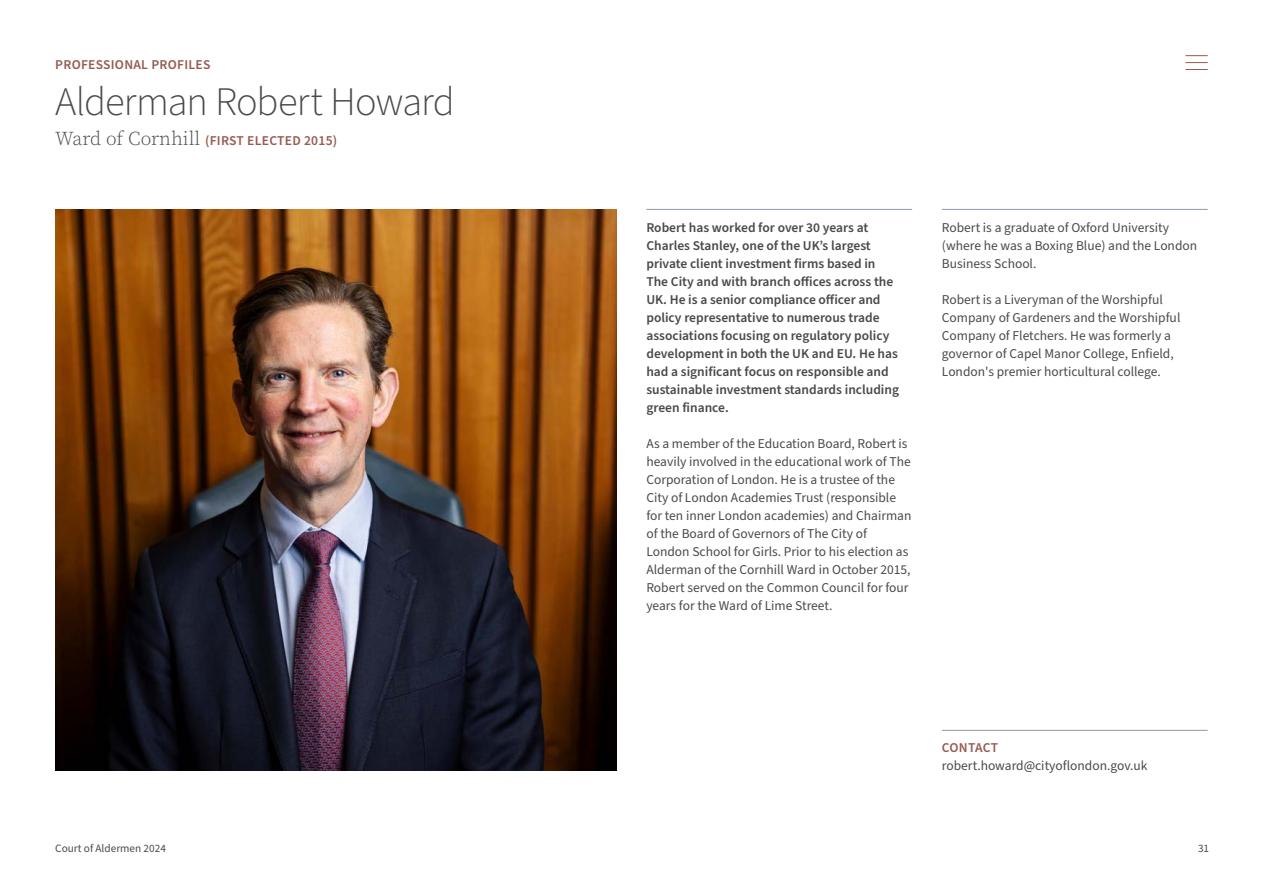
<style>
.page{position:relative;width:1263px;height:893px;background:#fff}
.page>*{position:absolute;margin:0;border:0;box-sizing:border-box;transform-origin:0 0}
.t1{font:300 40.5px "Source Sans Pro";letter-spacing:-.025em;color:#4a4a49}
.t2{font:13.5px/18px "Source Sans Pro";color:#4a4a49}
.t3{font:600 13.5px/18px "Source Sans Pro";color:#4a4a49}
.t4{font:600 13.5px "Source Sans Pro";letter-spacing:.02em;color:#975a51}
.t5{font:11.25px "Source Sans Pro";color:#4a4a49}
.s1{font-family:"Source Serif Pro";font-weight:300;font-size:19.5px;color:#4a4a49}
.s2{font-weight:600;color:#975a51}
</style>
<div class="page">
<hr style="left:646px;top:209px;width:266px;height:1px;background:#8e9aab">
<hr style="left:942px;top:209px;width:266px;height:1px;background:#8e9aab">
<img style="left:55px;top:209px;width:562px;height:561px">
<svg style="left:1185px;top:55px;width:23px;height:1px"></svg>
<svg style="left:1185px;top:62px;width:23px;height:1px"></svg>
<svg style="left:1185px;top:69px;width:23px;height:1px"></svg>
<hr style="left:942px;top:730px;width:266px;height:1px;background:#8e9aab">
<p class="t4" style="left:55px;top:56px;width:157px">PROFESSIONAL PROFILES</p>
<h1 class="t1" style="left:55px;top:74px;width:401px">Alderman Robert Howard</h1>
<h2 class="t4" style="left:55px;top:131px;width:284px"><span class="s1">Ward of Cornhill</span> (FIRST ELECTED 2015)</h2>
<p class="t3" style="left:646px;top:219px;width:254px">Robert has worked for over 30 years at Charles Stanley, one of the UK’s largest private client investment firms based in The City and with branch offices across the UK. He is a senior compliance officer and policy representative to numerous trade associations focusing on regulatory policy development in both the UK and EU. He has had a significant focus on responsible and sustainable investment standards including green finance.</p>
<p class="t2" style="left:646px;top:435px;width:267px">As a member of the Education Board, Robert is heavily involved in the educational work of The Corporation of London. He is a trustee of the City of London Academies Trust (responsible for ten inner London academies) and Chairman of the Board of Governors of The City of London School for Girls. Prior to his election as Alderman of the Cornhill Ward in October 2015, Robert served on the Common Council for four years for the Ward of Lime Street.</p>
<p class="t2" style="left:942px;top:219px;width:257px">Robert is a graduate of Oxford University (where he was a Boxing Blue) and the London<br>Business School.</p>
<p class="t2" style="left:942px;top:291px;width:240px">Robert is a Liveryman of the Worshipful Company of Gardeners and the Worshipful Company of Fletchers. He was formerly a governor of Capel Manor College, Enfield, London's premier horticultural college.</p>
<p class="t2" style="left:942px;top:739px;width:207px"><span class="s2">CONTACT </span>robert.howard@cityoflondon.gov.uk</p>
<p class="t5" style="left:55px;top:840px;width:112px">Court of Aldermen 2024</p>
<p class="t5" style="left:1198px;top:840px;width:13px">31</p>
</div>
